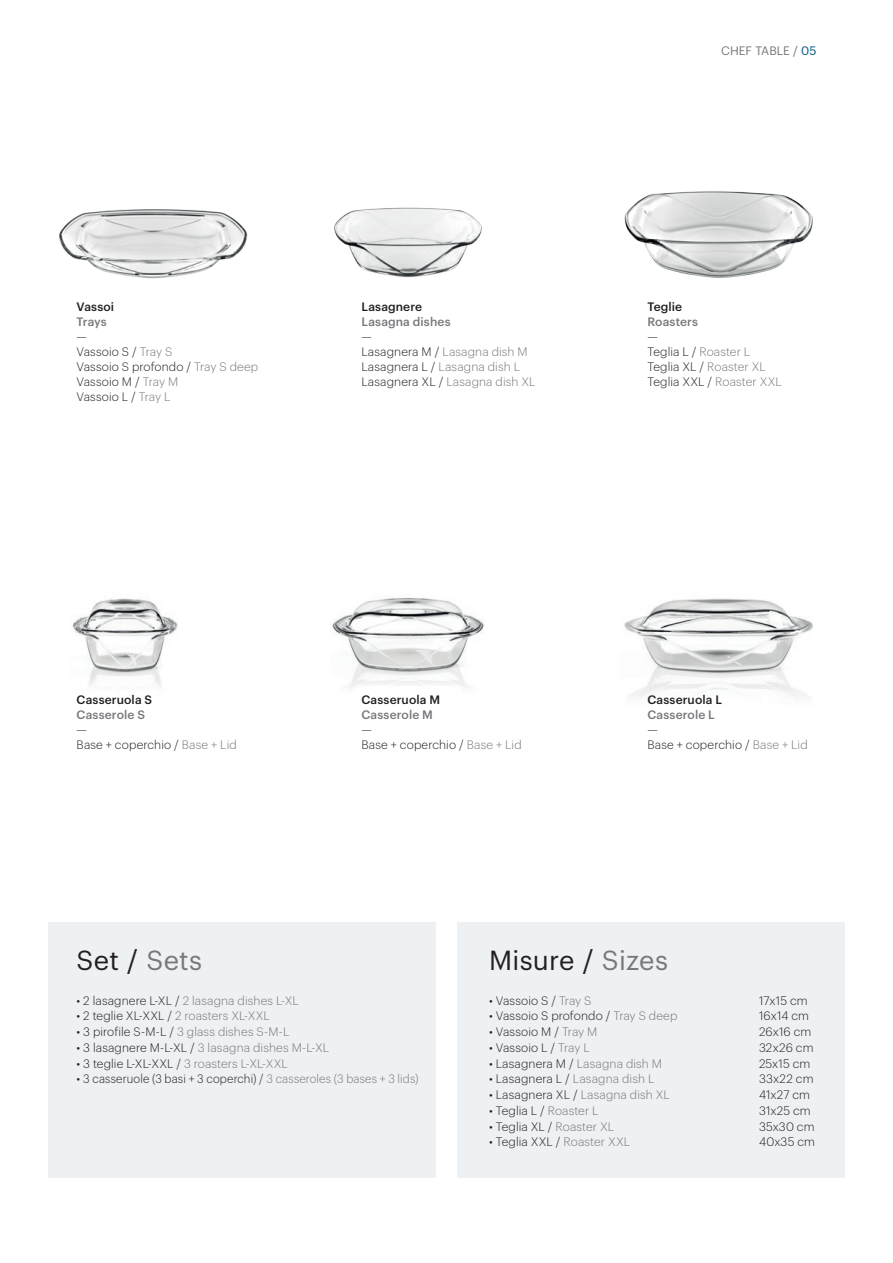
<style>
.page{position:relative;width:893px;height:1263px;background:#fff}
.page>*{position:absolute;margin:0;border:0;box-sizing:border-box;transform-origin:0 0}
.t1{font:27px "Graphik";letter-spacing:.01em;color:#231f20}
.t2{font:300 12px/15px "Graphik";letter-spacing:.01em;color:#231f20}
.t3{font:300 12px/15px "Graphik";letter-spacing:.015em;color:#76787b}
.t4{font:500 12px "Graphik";letter-spacing:.015em;color:#76787b}
.t5{font:500 12px "Graphik";letter-spacing:.015em;color:#231f20}
.t6{font:12px "Graphik";color:#76787b}
.s1{color:#76787b}
.s2{color:#231f20}
.s3{color:#005983}
</style>
<div class="page">
<div style="left:48px;top:923px;width:388px;height:255px;background:#edf1f3"></div>
<div style="left:457px;top:923px;width:387px;height:255px;background:#edf1f3"></div>
<img style="left:624px;top:191px;width:189px;height:87px">
<img style="left:59px;top:209px;width:189px;height:69px">
<img style="left:334px;top:207px;width:148px;height:70px">
<img style="left:624px;top:598px;width:189px;height:100px">
<img style="left:332px;top:598px;width:152px;height:91px">
<img style="left:72px;top:598px;width:106px;height:88px">
<p class="t5" style="left:77px;top:298px;width:39px">Vassoi</p>
<p class="t4" style="left:77px;top:313px;width:32px">Trays</p>
<p class="t2" style="left:77px;top:328px;width:183px">—<br>Vassoio S / <span class="s1">Tray S<br></span>Vassoio S profondo / <span class="s1">Tray S deep<br></span>Vassoio M / <span class="s1">Tray M<br></span>Vassoio L / <span class="s1">Tray L</span></p>
<p class="t5" style="left:361px;top:298px;width:62px">Lasagnere</p>
<p class="t4" style="left:361px;top:313px;width:91px">Lasagna dishes</p>
<p class="t3" style="left:361px;top:328px;width:176px"><span class="s2">—<br>Lasagnera M /</span> Lasagna dish M<br><span class="s2">Lasagnera L /</span> Lasagna dish L<br><span class="s2">Lasagnera XL /</span> Lasagna dish XL</p>
<p class="t6" style="left:721px;top:42px;width:97px">CHEF TABLE / <span class="s3">05</span></p>
<p class="t5" style="left:647px;top:298px;width:36px">Teglie</p>
<p class="t4" style="left:647px;top:313px;width:52px">Roasters</p>
<p class="t2" style="left:647px;top:328px;width:136px">—<br>Teglia L / <span class="s1">Roaster L<br></span>Teglia XL / <span class="s1">Roaster XL<br></span>Teglia XXL / <span class="s1">Roaster XXL</span></p>
<p class="t5" style="left:77px;top:691px;width:77px">Casseruola S</p>
<p class="t4" style="left:77px;top:706px;width:70px">Casserole S</p>
<p class="t2" style="left:77px;top:721px;width:162px">—<br>Base + coperchio / <span class="s1">Base + Lid</span></p>
<p class="t5" style="left:361px;top:691px;width:80px">Casseruola M</p>
<p class="t4" style="left:361px;top:706px;width:73px">Casserole M</p>
<p class="t2" style="left:361px;top:721px;width:162px">—<br>Base + coperchio / <span class="s1">Base + Lid</span></p>
<p class="t5" style="left:647px;top:691px;width:76px">Casseruola L</p>
<p class="t4" style="left:647px;top:706px;width:69px">Casserole L</p>
<p class="t2" style="left:647px;top:721px;width:162px">—<br>Base + coperchio / <span class="s1">Base + Lid</span></p>
<h1 class="t1" style="left:77px;top:940px;width:127px">Set / <span class="s1">Sets</span></h1>
<h1 class="t1" style="left:489px;top:940px;width:180px">Misure / <span class="s1">Sizes</span></h1>
<p class="t3" style="left:77px;top:992px;width:224px"><span class="s2">• 2 lasagnere L-XL /</span> 2 lasagna dishes L-XL</p>
<p class="t2" style="left:77px;top:1007px;width:195px">• 2 teglie XL-XXL / <span class="s1">2 roasters XL-XXL</span></p>
<p class="t3" style="left:77px;top:1023px;width:215px"><span class="s2">• 3 pirofile S-M-L /</span> 3 glass dishes S-M-L</p>
<p class="t3" style="left:77px;top:1039px;width:254px"><span class="s2">• 3 lasagnere M-L-XL /</span> 3 lasagna dishes M-L-XL</p>
<p class="t2" style="left:77px;top:1055px;width:213px">• 3 teglie L-XL-XXL / <span class="s1">3 roasters L-XL-XXL</span></p>
<p class="t2" style="left:77px;top:1070px;width:343px">• 3 casseruole (3 basi + 3 coperchi) / <span class="s1">3 casseroles (3 bases + 3 lids)</span></p>
<p class="t2" style="left:489px;top:992px;width:104px">• Vassoio S / <span class="s1">Tray S</span></p>
<p class="t2" style="left:759px;top:992px;width:50px">17x15 cm</p>
<p class="t2" style="left:489px;top:1007px;width:190px">• Vassoio S profondo / <span class="s1">Tray S deep</span></p>
<p class="t2" style="left:759px;top:1007px;width:52px">16x14 cm</p>
<p class="t2" style="left:489px;top:1023px;width:110px">• Vassoio M / <span class="s1">Tray M</span></p>
<p class="t2" style="left:759px;top:1023px;width:54px">26x16 cm</p>
<p class="t2" style="left:489px;top:1039px;width:102px">• Vassoio L / <span class="s1">Tray L</span></p>
<p class="t2" style="left:759px;top:1039px;width:56px">32x26 cm</p>
<p class="t2" style="left:489px;top:1055px;width:175px">• Lasagnera M / <span class="s1">Lasagna dish M</span></p>
<p class="t2" style="left:759px;top:1055px;width:53px">25x15 cm</p>
<p class="t2" style="left:489px;top:1070px;width:167px">• Lasagnera L / <span class="s1">Lasagna dish L</span></p>
<p class="t2" style="left:759px;top:1070px;width:56px">33x22 cm</p>
<p class="t2" style="left:489px;top:1086px;width:182px">• Lasagnera XL / <span class="s1">Lasagna dish XL</span></p>
<p class="t2" style="left:759px;top:1086px;width:53px">41x27 cm</p>
<p class="t2" style="left:489px;top:1102px;width:111px">• Teglia L / <span class="s1">Roaster L</span></p>
<p class="t2" style="left:759px;top:1102px;width:53px">31x25 cm</p>
<p class="t2" style="left:489px;top:1118px;width:127px">• Teglia XL / <span class="s1">Roaster XL</span></p>
<p class="t2" style="left:759px;top:1118px;width:57px">35x30 cm</p>
<p class="t2" style="left:489px;top:1133px;width:143px">• Teglia XXL / <span class="s1">Roaster XXL</span></p>
<p class="t2" style="left:759px;top:1133px;width:58px">40x35 cm</p>
</div>
